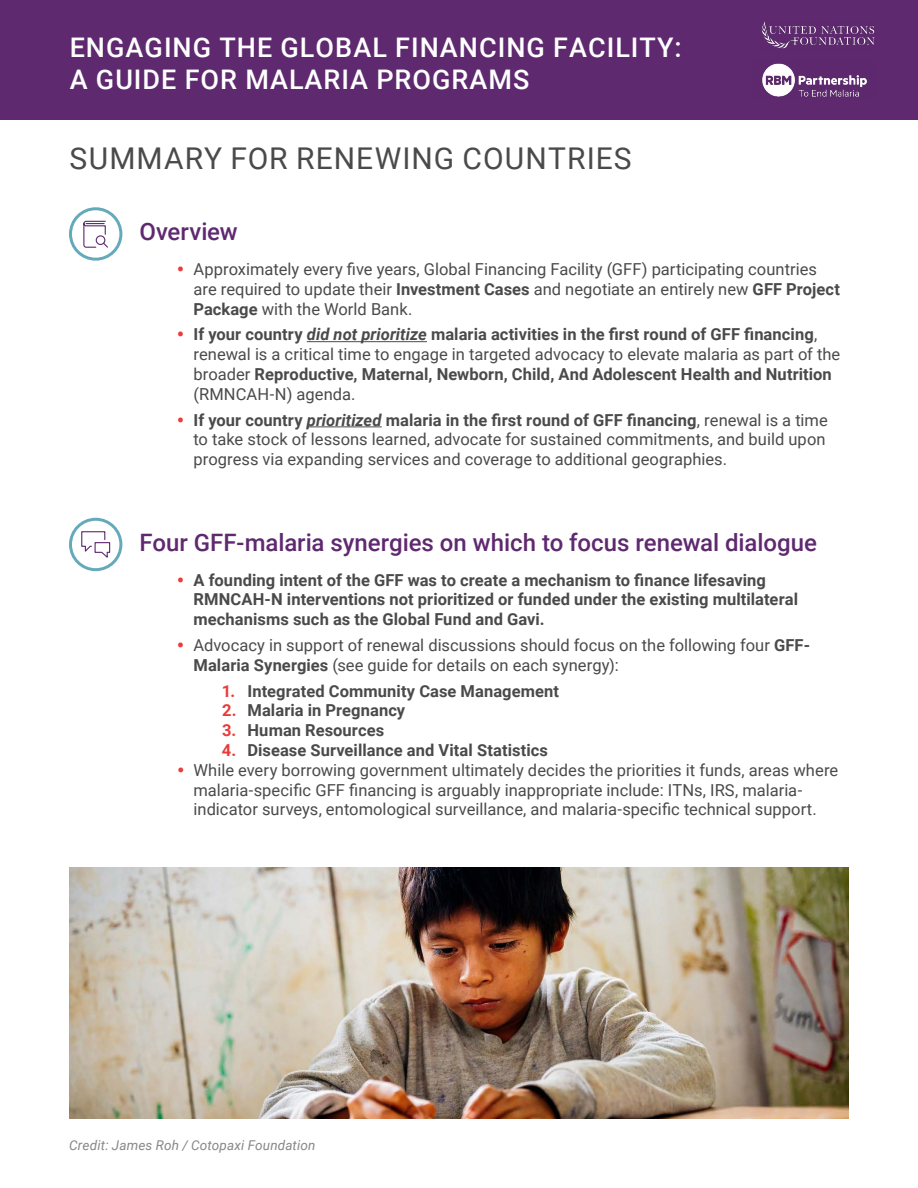
<style>
.page{position:relative;width:918px;height:1188px;background:#fff}
.page>*{position:absolute;margin:0;border:0;box-sizing:border-box;transform-origin:0 0}
.t1{font:30px "Roboto";letter-spacing:.035em;color:#4a4a4b}
.t2{font:500 27px/32.4px "Roboto";letter-spacing:.04em;color:#fff}
.t3{font:500 24px "Roboto";letter-spacing:-.005em;color:#5f2970}
.t4{font:16.5px/19.8px "Roboto";color:#4a4a4b}
.t5{font:700 16.5px/19.8px "Roboto";letter-spacing:.005em;color:#4a4a4b}
.t6{font:italic 13.5px "Roboto";letter-spacing:.015em;color:#8a8686}
.s1{font-weight:700}
.s2{font-style:italic}
.s3{font-weight:400}
.s4{font-weight:700;font-style:italic}
.s5{color:#eb3b3a}
.s6{font-weight:700;color:#eb3b3a}
</style>
<div class="page">
<div style="left:0;top:0;width:918px;height:120px;background:#5f2970"></div>
<hr style="left:307px;top:341px;width:120px;height:1px;background:#4a4a4b">
<hr style="left:307px;top:426px;width:75px;height:1px;background:#4a4a4b">
<svg style="left:83px;top:220px;width:25px;height:28px"></svg>
<div style="left:69px;top:207px;width:53px;height:54px;border:3px solid #65aabb;border-radius:50%"></div>
<svg style="left:81px;top:531px;width:30px;height:27px"></svg>
<div style="left:69px;top:518px;width:53px;height:53px;border:3px solid #65aabb;border-radius:50%"></div>
<img style="left:762px;top:21px;width:113px;height:28px">
<img style="left:762px;top:63px;width:105px;height:34px">
<img style="left:69px;top:868px;width:780px;height:251px">
<h2 class="t2" style="left:70px;top:30px;width:613px">ENGAGING THE GLOBAL FINANCING FACILITY:<br>A GUIDE FOR MALARIA PROGRAMS</h2>
<h1 class="t1" style="left:70px;top:137px;width:564px">SUMMARY FOR RENEWING COUNTRIES</h1>
<h3 class="t3" style="left:140px;top:215px;width:100px">Overview</h3>
<p class="t4" style="left:193px;top:259px;width:648px">Approximately every five years, Global Financing Facility (GFF) participating countries are required to update their <span class="s1">Investment Cases</span> and negotiate an entirely new <span class="s1">GFF Project<br>Package</span> with the World Bank.</p>
<p class="t5" style="left:193px;top:324px;width:648px">If your country <span class="s2">did not prioritize</span> malaria activities in the first round of GFF financing<span class="s3">, renewal is a critical time to engage in targeted advocacy to elevate malaria as part of the broader</span> Reproductive, Maternal, Newborn, Child, And Adolescent Health and Nutrition <span class="s3">(RMNCAH-N) agenda.</span></p>
<p class="t4" style="left:193px;top:409px;width:636px"><span class="s1">If your country</span> <span class="s4">prioritized</span> <span class="s1">malaria in the first round of GFF financing</span>, renewal is a time to take stock of lessons learned, advocate for sustained commitments, and build upon progress via expanding services and coverage to additional geographies.</p>
<h3 class="t3" style="left:140px;top:525px;width:679px">Four GFF-malaria synergies on which to focus renewal dialogue</h3>
<p class="t5" style="left:193px;top:569px;width:606px">A founding intent of the GFF was to create a mechanism to finance lifesaving<br>RMNCAH-N interventions not prioritized or funded under the existing multilateral mechanisms such as the Global Fund and Gavi.</p>
<p class="t4" style="left:193px;top:635px;width:618px">Advocacy in support of renewal discussions should focus on the following four <span class="s1">GFF-<br>Malaria Synergies</span> (see guide for details on each synergy):</p>
<p class="t5" style="left:222px;top:680px;width:339px"><span class="s5">1.</span> Integrated Community Case Management</p>
<p class="t5" style="left:222px;top:700px;width:185px"><span class="s5">2.</span> Malaria in Pregnancy</p>
<p class="t5" style="left:222px;top:720px;width:164px"><span class="s5">3.</span> Human Resources</p>
<p class="t4" style="left:194px;top:740px;width:646px;text-indent:28px"><span class="s6">4.</span> <span class="s1">Disease Surveillance and Vital Statistics<br></span>While every borrowing government ultimately decides the priorities it funds, areas where malaria-specific GFF financing is arguably inappropriate include: ITNs, IRS, malaria&shy;indicator surveys, entomological surveillance, and malaria-specific technical support.</p>
<p class="t6" style="left:69px;top:1136px;width:248px">Credit: James Roh / Cotopaxi Foundation</p>
</div>
